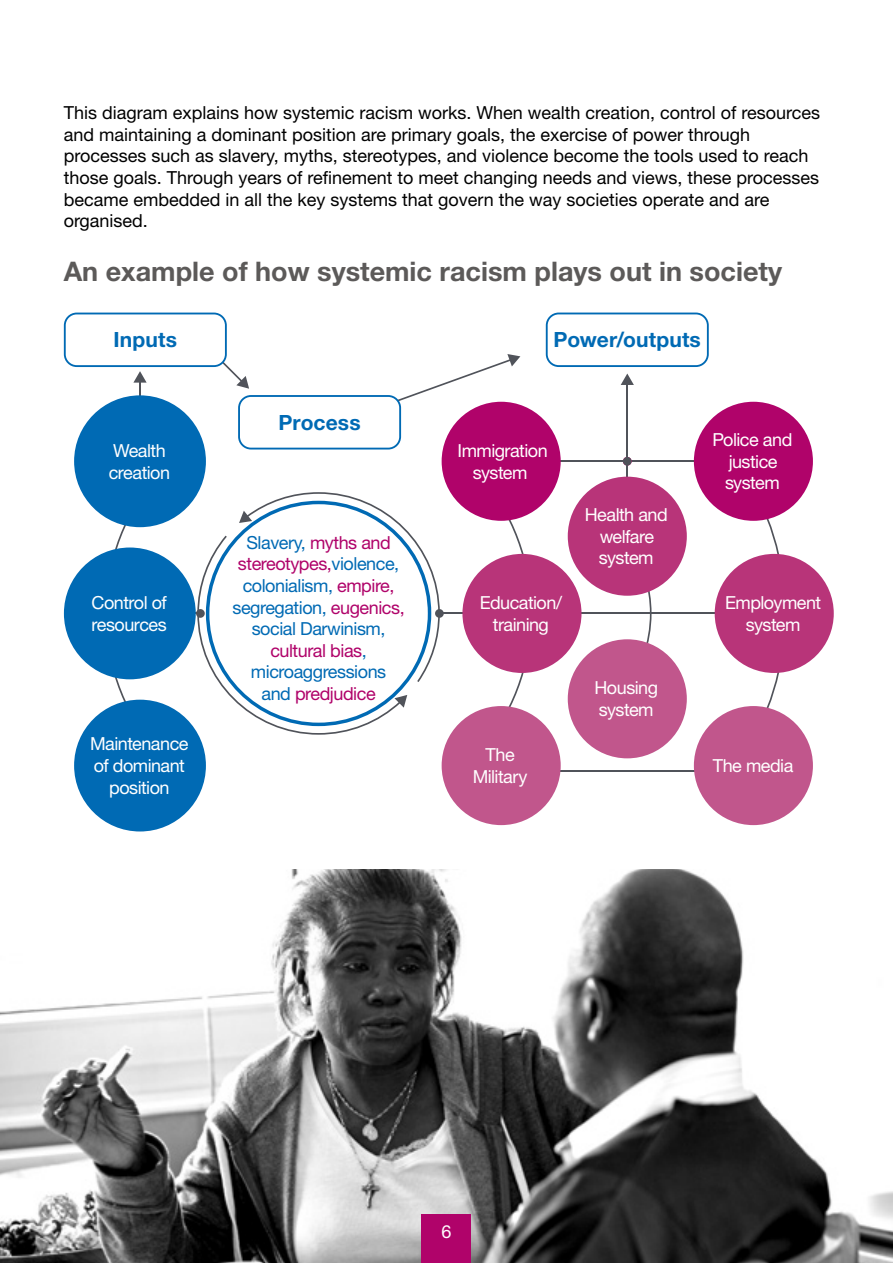
<style>
.page{position:relative;width:893px;height:1263px;background:#fff}
.page>*{position:absolute;margin:0;border:0;box-sizing:border-box;transform-origin:0 0}
.t1{font:700 27px "Helvetica Neue LT Std";color:#5c5a59}
.SFC_BODY_COPY{font:700 21px "Helvetica Neue LT Std";letter-spacing:.005em;color:#006ab4}
.t2{font:18px/21.6px "Helvetica Neue LT Std";color:#000}
.SFC_BODY_COPY-2{font:18px/21.6px "Helvetica Neue LT Std";letter-spacing:-.03em;color:#fff;text-align:center}
.SFC_BODY_COPY-3{font:18px/21.6px "Helvetica Neue LT Std";letter-spacing:-.025em;color:#006ab4;text-align:center}
.s1{color:#b0036a}
</style>
<div class="page">
<svg style="left:621px;top:592px;width:31px;height:51px"></svg>
<svg style="left:105px;top:517px;width:60px;height:193px"></svg>
<svg style="left:739px;top:512px;width:46px;height:203px"></svg>
<div style="left:74px;top:700px;width:132px;height:131px;background:#006ab4;border-radius:50%"></div>
<div style="left:568px;top:639px;width:119px;height:119px;background:#c1568c;border-radius:50%"></div>
<hr style="left:439px;top:613px;width:337px;height:1px;background:#50535a">
<div style="left:435px;top:609px;width:9px;height:9px;background:#50535a;border-radius:50%"></div>
<svg style="left:476px;top:513px;width:56px;height:201px"></svg>
<svg style="left:197px;top:492px;width:243px;height:243px"></svg>
<div style="left:208px;top:502px;width:222px;height:222px;background:#fff;border-radius:50%"></div>
<hr style="left:627px;top:460px;width:126px;height:2px;background:#50535a">
<hr style="left:489px;top:770px;width:242px;height:2px;background:#50535a">
<hr style="left:139px;top:381px;width:2px;height:58px;background:#50535a">
<svg style="left:133px;top:371px;width:14px;height:12px"></svg>
<svg style="left:222px;top:362px;width:27px;height:27px"></svg>
<svg style="left:397px;top:354px;width:123px;height:47px"></svg>
<hr style="left:626px;top:383px;width:2px;height:105px;background:#50535a">
<svg style="left:621px;top:373px;width:13px;height:12px"></svg>
<div style="left:65px;top:313px;width:161px;height:53px;background:#fff;border-radius:12px"></div>
<div style="left:64px;top:313px;width:163px;height:54px;border:2px solid #006ab4;border-radius:12px"></div>
<div style="left:238px;top:395px;width:163px;height:54px;border:2px solid #006ab4;border-radius:12px"></div>
<div style="left:546px;top:313px;width:163px;height:54px;border:2px solid #006ab4;border-radius:12px"></div>
<hr style="left:501px;top:460px;width:126px;height:2px;background:#50535a">
<div style="left:623px;top:457px;width:9px;height:9px;background:#50535a;border-radius:50%"></div>
<div style="left:462px;top:554px;width:119px;height:119px;background:#b83479;border-radius:50%"></div>
<div style="left:442px;top:706px;width:119px;height:119px;background:#c1568c;border-radius:50%"></div>
<div style="left:715px;top:554px;width:119px;height:119px;background:#b83479;border-radius:50%"></div>
<div style="left:442px;top:402px;width:119px;height:119px;background:#b0036a;border-radius:50%"></div>
<div style="left:694px;top:402px;width:119px;height:119px;background:#b0036a;border-radius:50%"></div>
<div style="left:568px;top:477px;width:119px;height:119px;background:#b83479;border-radius:50%"></div>
<div style="left:694px;top:706px;width:119px;height:119px;background:#c1568c;border-radius:50%"></div>
<div style="left:74px;top:395px;width:132px;height:132px;background:#006ab4;border-radius:50%"></div>
<div style="left:64px;top:547px;width:132px;height:132px;background:#006ab4;border-radius:50%"></div>
<img style="left:0;top:869px;width:893px;height:394px">
<div style="left:422px;top:1215px;width:49px;height:48px;background:#b0036a"></div>
<p class="t2" style="left:64px;top:102px;width:758px">This diagram explains how systemic racism works. When wealth creation, control of resources and maintaining a dominant position are primary goals, the exercise of power through processes such as slavery, myths, stereotypes, and violence become the tools used to reach those goals. Through years of refinement to meet changing needs and views, these processes became embedded in all the key systems that govern the way societies operate and are organised.</p>
<p class="t1" style="left:64px;top:255px;width:720px">An example of how systemic racism plays out in society</p>
<p class="SFC_BODY_COPY" style="left:114px;top:327px;width:65px">Inputs</p>
<p class="SFC_BODY_COPY-2" style="left:109px;top:439px;width:63px;text-align:left">Wealth creation</p>
<p class="SFC_BODY_COPY-2" style="left:91px;top:592px;width:77px;text-align:left">Control of resources</p>
<p class="SFC_BODY_COPY-2" style="left:90px;top:733px;width:100px">Maintenance of dominant position</p>
<p class="SFC_BODY_COPY" style="left:279px;top:409px;width:84px">Process</p>
<p class="SFC_BODY_COPY-3" style="left:232px;top:531px;width:174px">Slavery, <span class="s1">myths and stereotypes,</span>violence, colonialism, <span class="s1">empire, </span>segregation, <span class="s1">eugenics,</span></p>
<p class="SFC_BODY_COPY-3" style="left:252px;top:618px;width:135px">social Darwinism, <span class="s1">cultural bias</span>,</p>
<p class="SFC_BODY_COPY-3" style="left:251px;top:661px;width:137px">microaggressions and <span class="s1">predjudice</span></p>
<p class="SFC_BODY_COPY" style="left:554px;top:327px;width:149px">Power/outputs</p>
<p class="SFC_BODY_COPY-2" style="left:458px;top:439px;width:92px">Immigration system</p>
<p class="SFC_BODY_COPY-2" style="left:712px;top:429px;width:81px">Police and justice system</p>
<p class="SFC_BODY_COPY-2" style="left:585px;top:504px;width:85px">Health and welfare system</p>
<p class="SFC_BODY_COPY-2" style="left:480px;top:592px;width:84px">Education/ training</p>
<p class="SFC_BODY_COPY-2" style="left:473px;top:744px;width:56px">The<br>Military</p>
<p class="SFC_BODY_COPY-2" style="left:594px;top:677px;width:65px;text-align:left">Housing system</p>
<p class="SFC_BODY_COPY-2" style="left:725px;top:592px;width:98px">Employment system</p>
<p class="SFC_BODY_COPY-2" style="left:713px;top:754px;width:82px">The media</p>
<p class="SFC_BODY_COPY-2" style="left:441px;top:1220px;width:12px">6</p>
</div>
